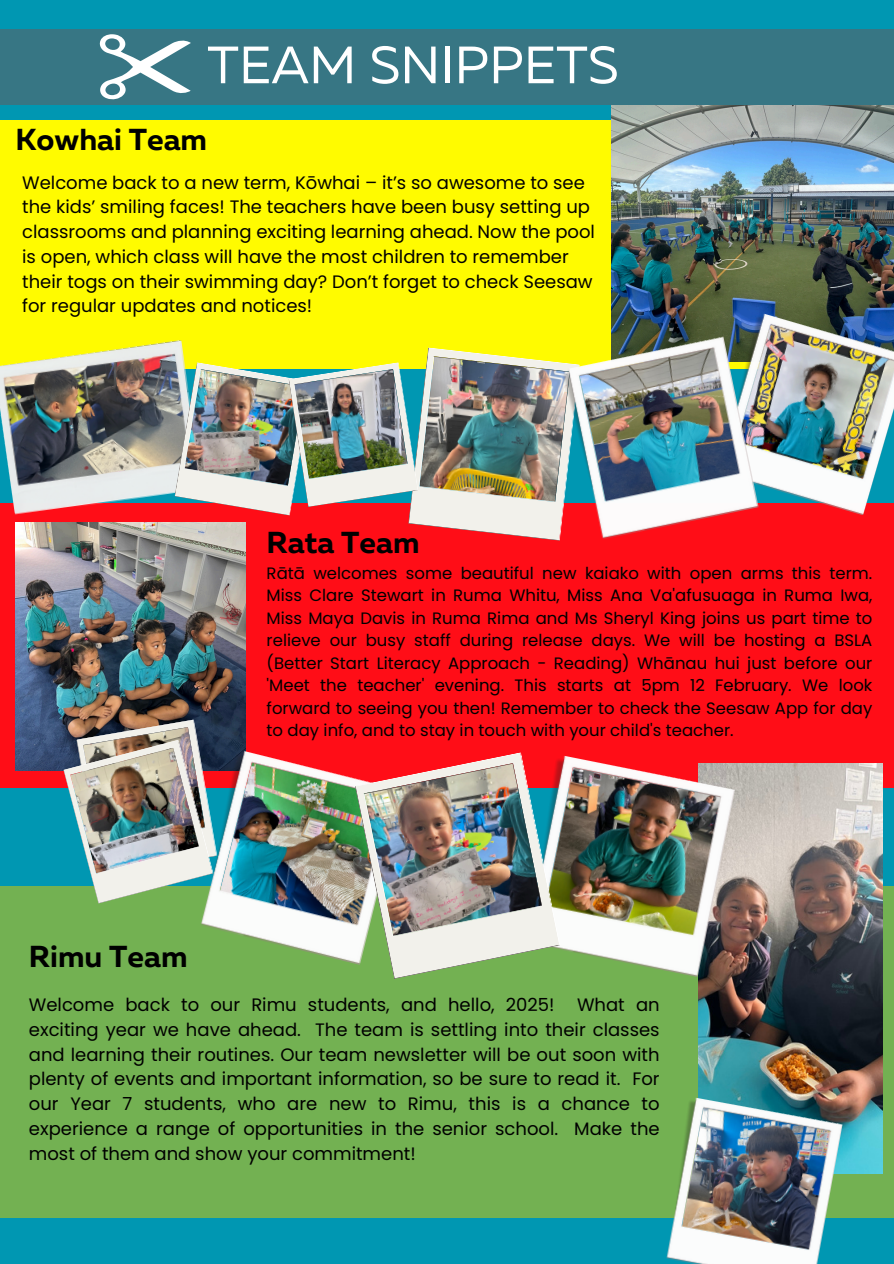
<style>
.page{position:relative;width:894px;height:1264px;background:#fff}
.page>*{position:absolute;margin:0;border:0;box-sizing:border-box;transform-origin:0 0}
.t1{font:52.35px "Muller";color:#fff}
.t2{font:700 30.3px "Muller";color:#000}
.t3{font:18px/24.8px "Poppins";color:#000;text-align:justify}
.t4{font:16.5px/22.5px "Poppins";color:#000;text-align:justify}
</style>
<div class="page">
<div style="left:0;top:0;width:893px;height:1263px;background:#0097b2"></div>
<div style="left:0;top:121px;width:893px;height:248px;background:#fffb00"></div>
<img style="left:611px;top:105px;width:282px;height:232px">
<div style="left:0;top:29px;width:893px;height:76px;background:#377684"></div>
<div style="left:0;top:503px;width:893px;height:284px;background:#ff0d17"></div>
<img style="left:16px;top:522px;width:229px;height:249px">
<div style="left:0;top:886px;width:893px;height:331px;background:#73b152"></div>
<img style="left:710px;top:312px;width:183px;height:203px">
<img style="left:579px;top:337px;width:179px;height:202px">
<img style="left:63px;top:719px;width:154px;height:184px">
<svg style="left:99px;top:34px;width:91px;height:66px"></svg>
<img style="left:0;top:340px;width:183px;height:175px">
<img style="left:193px;top:749px;width:162px;height:215px">
<img style="left:698px;top:763px;width:184px;height:410px">
<img style="left:560px;top:756px;width:174px;height:221px">
<img style="left:659px;top:1096px;width:183px;height:167px">
<img style="left:355px;top:752px;width:205px;height:226px">
<img style="left:174px;top:347px;width:405px;height:193px">
<p class="t1" style="left:207px;top:43px;width:412px">TEAM SNIPPETS</p>
<h2 class="t2" style="left:16px;top:127px;width:193px">Kowhai Team</h2>
<p class="t3" style="left:22px;top:170px;width:574px;text-align:left">Welcome back to a new term, Kōwhai – it’s so awesome to see the kids’ smiling faces! The teachers have been busy setting up classrooms and planning exciting learning ahead. Now the pool is open, which class will have the most children to remember their togs on their swimming day? Don’t forget to check Seesaw for regular updates and notices!</p>
<p class="t2" style="left:266px;top:529px;width:154px">Rata Team</p>
<p class="t4" style="left:266px;top:561px;width:607px">Rātā welcomes some beautiful new kaiako with open arms this term.<br>Miss Clare Stewart in Ruma Whitu, Miss Ana Va'afusuaga in Ruma Iwa, Miss Maya Davis in Ruma Rima and Ms Sheryl King joins us part time to relieve our busy staff during release days. We will be hosting a BSLA (Better Start Literacy Approach - Reading) Whānau hui just before our 'Meet the teacher' evening. This starts at 5pm 12 February. We look forward to seeing you then! Remember to check the Seesaw App for day to day info, and to stay in touch with your child's teacher.</p>
<p class="t2" style="left:29px;top:943px;width:160px">Rimu Team</p>
<p class="t3" style="left:29px;top:992px;width:632px">Welcome back to our Rimu students, and hello, 2025! What an exciting year we have ahead. The team is settling into their classes and learning their routines. Our team newsletter will be out soon with plenty of events and important information, so be sure to read it. For our Year 7 students, who are new to Rimu, this is a chance to experience a range of opportunities in the senior school. Make the most of them and show your commitment!</p>
</div>
